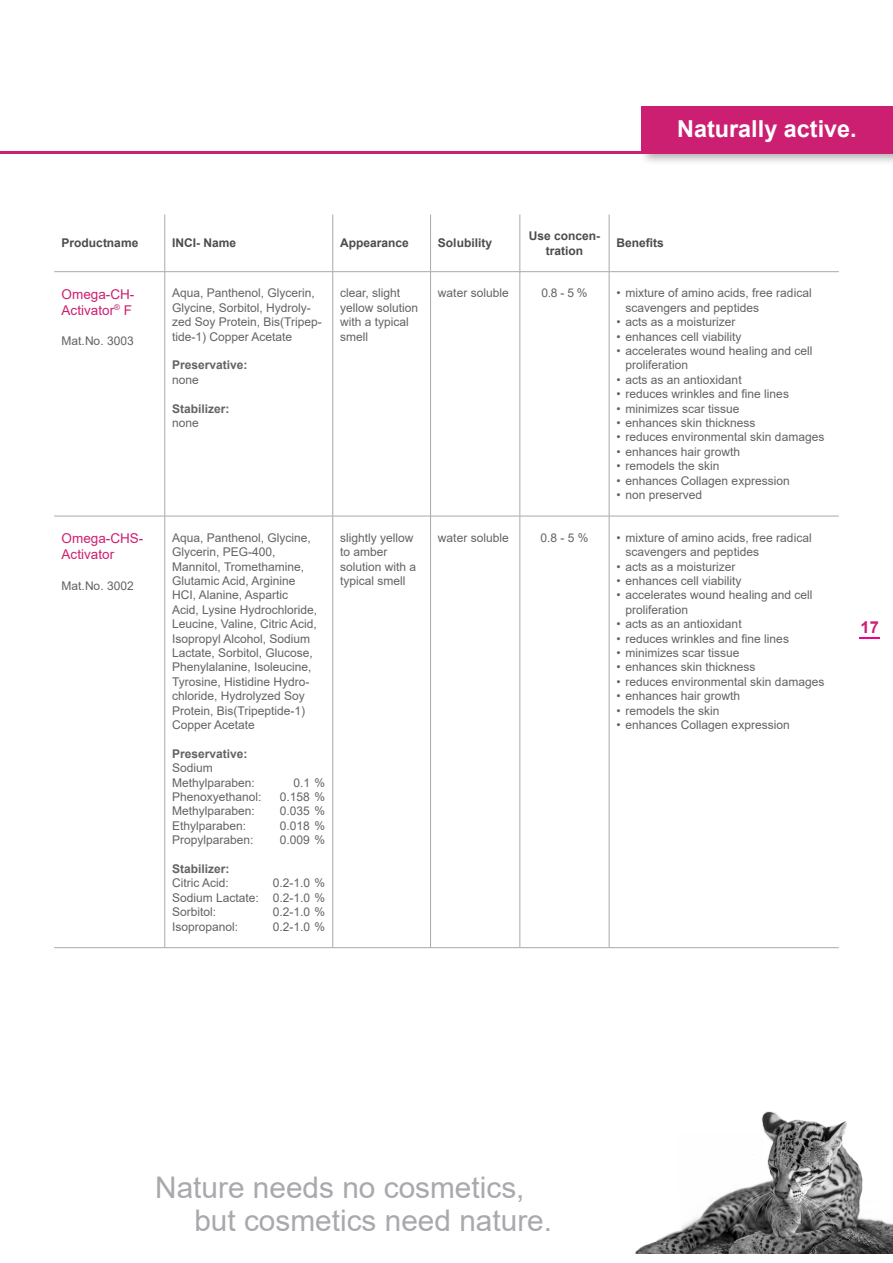
<style>
.page{position:relative;width:893px;height:1263px;background:#fff}
.page>*{position:absolute;margin:0;border:0;box-sizing:border-box;transform-origin:0 0}
.t1{font:29.85px/33px "Arial";color:#a8a9ad}
.t2{font:700 23.4px "Arial";color:#fff}
.t3{font:700 16.5px "Arial";color:#cd1f72}
.t4{font:13.5px "Arial";color:#cd1f72}
.t5{font:12px/14.4px "Arial";color:#636366}
.t6{font:700 12px/14.4px "Arial";color:#4b4c4d;text-align:center}
.t7{font:700 12px "Arial";color:#636366}
</style>
<div class="page">
<div style="left:639px;top:104px;width:254px;height:62px;background:#231f20;opacity:.34"></div>
<div style="left:641px;top:106px;width:252px;height:46px;background:#cd1f72"></div>
<hr style="left:0;top:151px;width:893px;height:3px;background:#cd1f72">
<svg style="left:859px;top:637px;width:21px;height:1px"></svg>
<hr style="left:332px;top:215px;width:1px;height:56px;background:#a8a9ad">
<hr style="left:430px;top:215px;width:1px;height:56px;background:#a8a9ad">
<hr style="left:520px;top:215px;width:1px;height:56px;background:#a8a9ad">
<hr style="left:609px;top:215px;width:1px;height:56px;background:#a8a9ad">
<hr style="left:332px;top:272px;width:1px;height:244px;background:#a8a9ad">
<hr style="left:430px;top:272px;width:1px;height:244px;background:#a8a9ad">
<hr style="left:520px;top:272px;width:1px;height:244px;background:#a8a9ad">
<hr style="left:609px;top:272px;width:1px;height:244px;background:#a8a9ad">
<hr style="left:332px;top:516px;width:1px;height:431px;background:#a8a9ad">
<hr style="left:430px;top:516px;width:1px;height:431px;background:#a8a9ad">
<hr style="left:520px;top:516px;width:1px;height:431px;background:#a8a9ad">
<hr style="left:609px;top:516px;width:1px;height:431px;background:#a8a9ad">
<hr style="left:54px;top:271px;width:111px;height:1px;background:#a8a9ad">
<hr style="left:165px;top:271px;width:168px;height:1px;background:#a8a9ad">
<hr style="left:333px;top:271px;width:98px;height:1px;background:#a8a9ad">
<hr style="left:431px;top:271px;width:89px;height:1px;background:#a8a9ad">
<hr style="left:520px;top:271px;width:89px;height:1px;background:#a8a9ad">
<hr style="left:609px;top:271px;width:230px;height:1px;background:#a8a9ad">
<hr style="left:54px;top:516px;width:111px;height:1px;background:#a8a9ad">
<hr style="left:165px;top:516px;width:168px;height:1px;background:#a8a9ad">
<hr style="left:333px;top:516px;width:98px;height:1px;background:#a8a9ad">
<hr style="left:431px;top:516px;width:89px;height:1px;background:#a8a9ad">
<hr style="left:520px;top:516px;width:89px;height:1px;background:#a8a9ad">
<hr style="left:609px;top:516px;width:230px;height:1px;background:#a8a9ad">
<hr style="left:54px;top:947px;width:111px;height:1px;background:#a8a9ad">
<hr style="left:165px;top:947px;width:168px;height:1px;background:#a8a9ad">
<hr style="left:333px;top:947px;width:98px;height:1px;background:#a8a9ad">
<hr style="left:431px;top:947px;width:89px;height:1px;background:#a8a9ad">
<hr style="left:520px;top:947px;width:89px;height:1px;background:#a8a9ad">
<hr style="left:609px;top:947px;width:230px;height:1px;background:#a8a9ad">
<hr style="left:165px;top:215px;width:1px;height:56px;background:#a8a9ad">
<hr style="left:165px;top:272px;width:1px;height:244px;background:#a8a9ad">
<hr style="left:165px;top:516px;width:1px;height:431px;background:#a8a9ad">
<img style="left:635px;top:1112px;width:258px;height:141px">
<h2 class="t2" style="left:677px;top:112px;width:181px">Naturally active.</h2>
<p class="t6" style="left:62px;top:236px;width:78px">Productname</p>
<p class="t6" style="left:172px;top:236px;width:66px">INCI- Name</p>
<p class="t6" style="left:340px;top:236px;width:70px">Appearance</p>
<p class="t6" style="left:438px;top:236px;width:56px">Solubility</p>
<p class="t6" style="left:529px;top:229px;width:73px">Use concen&shy;tration</p>
<p class="t6" style="left:617px;top:236px;width:49px">Benefits</p>
<p class="t4" style="left:62px;top:284px;width:74px">Omega-CH-</p>
<p class="t4" style="left:62px;top:301px;width:72px">Activator<sup>®</sup> F</p>
<p class="t5" style="left:62px;top:334px;width:74px">Mat.No. 3003</p>
<p class="t5" style="left:172px;top:286px;width:151px">Aqua, Panthenol, Glycerin,<br>Glycine, Sorbitol, Hydroly&shy;zed Soy Protein, Bis(Tripep&shy;tide-1) Copper Acetate</p>
<p class="t7" style="left:172px;top:357px;width:77px">Preservative:</p>
<p class="t5" style="left:172px;top:372px;width:28px">none</p>
<p class="t7" style="left:172px;top:400px;width:59px">Stabilizer:</p>
<p class="t5" style="left:172px;top:416px;width:28px">none</p>
<p class="t5" style="left:340px;top:286px;width:80px">clear, slight yellow solution with a typical smell</p>
<p class="t5" style="left:438px;top:286px;width:72px">water soluble</p>
<p class="t5" style="left:541px;top:286px;width:48px">0.8 - 5 %</p>
<p class="t5" style="left:626px;top:286px;width:188px;text-indent:-9px">• mixture of amino acids, free radical scavengers and peptides</p>
<p class="t5" style="left:617px;top:315px;width:121px">• acts as a moisturizer</p>
<p class="t5" style="left:617px;top:329px;width:127px">• enhances cell viability</p>
<p class="t5" style="left:626px;top:344px;width:188px;text-indent:-9px">• accelerates wound healing and cell proliferation</p>
<p class="t5" style="left:617px;top:372px;width:127px">• acts as an antioxidant</p>
<p class="t5" style="left:617px;top:387px;width:174px">• reduces wrinkles and fine lines</p>
<p class="t5" style="left:617px;top:401px;width:125px">• minimizes scar tissue</p>
<p class="t5" style="left:617px;top:416px;width:141px">• enhances skin thickness</p>
<p class="t5" style="left:617px;top:430px;width:209px">• reduces environmental skin damages</p>
<p class="t5" style="left:617px;top:444px;width:125px">• enhances hair growth</p>
<p class="t5" style="left:617px;top:459px;width:105px">• remodels the skin</p>
<p class="t5" style="left:617px;top:473px;width:175px">• enhances Collagen expression</p>
<p class="t5" style="left:617px;top:488px;width:87px">• non preserved</p>
<p class="t4" style="left:62px;top:529px;width:83px">Omega-CHS-</p>
<p class="t4" style="left:62px;top:545px;width:54px">Activator</p>
<p class="t5" style="left:62px;top:578px;width:74px">Mat.No. 3002</p>
<p class="t5" style="left:172px;top:530px;width:140px">Aqua, Panthenol, Glycine,</p>
<p class="t5" style="left:172px;top:545px;width:146px">Glycerin, PEG-400,<br>Mannitol, Tromethamine,<br>Glutamic Acid, Arginine<br>HCI, Alanine, Aspartic<br>Acid, Lysine Hydrochloride,<br>Leucine, Valine, Citric Acid,<br>Isopropyl Alcohol, Sodium<br>Lactate, Sorbitol, Glucose,<br>Phenylalanine, Isoleucine,<br>Tyrosine, Histidine Hydro&shy;chloride, Hydrolyzed Soy<br>Protein, Bis(Tripeptide-1)<br>Copper Acetate</p>
<p class="t7" style="left:172px;top:745px;width:77px">Preservative:</p>
<p class="t5" style="left:172px;top:761px;width:42px">Sodium</p>
<p class="t5" style="left:172px;top:775px;width:84px">Methylparaben:</p>
<p class="t5" style="left:293px;top:775px;width:33px">0.1 %</p>
<p class="t5" style="left:172px;top:789px;width:91px">Phenoxyethanol:</p>
<p class="t5" style="left:280px;top:789px;width:47px">0.158 %</p>
<p class="t5" style="left:172px;top:804px;width:84px">Methylparaben:</p>
<p class="t5" style="left:280px;top:804px;width:47px">0.035 %</p>
<p class="t5" style="left:172px;top:818px;width:76px">Ethylparaben:</p>
<p class="t5" style="left:280px;top:818px;width:47px">0.018 %</p>
<p class="t5" style="left:172px;top:833px;width:83px">Propylparaben:</p>
<p class="t5" style="left:280px;top:833px;width:47px">0.009 %</p>
<p class="t7" style="left:172px;top:860px;width:59px">Stabilizer:</p>
<p class="t5" style="left:172px;top:876px;width:58px">Citric Acid:</p>
<p class="t5" style="left:273px;top:876px;width:54px">0.2-1.0 %</p>
<p class="t5" style="left:172px;top:890px;width:155px">Sodium Lactate: 0.2-1.0 %</p>
<p class="t5" style="left:172px;top:905px;width:46px">Sorbitol:</p>
<p class="t5" style="left:273px;top:905px;width:54px">0.2-1.0 %</p>
<p class="t5" style="left:172px;top:919px;width:68px">Isopropanol:</p>
<p class="t5" style="left:273px;top:919px;width:54px">0.2-1.0 %</p>
<p class="t5" style="left:340px;top:530px;width:78px">slightly yellow to amber solution with a typical smell</p>
<p class="t5" style="left:438px;top:530px;width:72px">water soluble</p>
<p class="t5" style="left:540px;top:530px;width:50px">0.8 - 5 %</p>
<p class="t5" style="left:626px;top:530px;width:188px;text-indent:-9px">• mixture of amino acids, free radical scavengers and peptides</p>
<p class="t5" style="left:617px;top:559px;width:121px">• acts as a moisturizer</p>
<p class="t5" style="left:617px;top:573px;width:127px">• enhances cell viability</p>
<p class="t5" style="left:626px;top:588px;width:188px;text-indent:-9px">• accelerates wound healing and cell proliferation</p>
<p class="t5" style="left:617px;top:617px;width:127px">• acts as an antioxidant</p>
<p class="t5" style="left:617px;top:631px;width:174px">• reduces wrinkles and fine lines</p>
<p class="t5" style="left:617px;top:645px;width:125px">• minimizes scar tissue</p>
<p class="t5" style="left:617px;top:660px;width:141px">• enhances skin thickness</p>
<p class="t5" style="left:617px;top:674px;width:209px">• reduces environmental skin damages</p>
<p class="t5" style="left:617px;top:689px;width:125px">• enhances hair growth</p>
<p class="t5" style="left:617px;top:703px;width:105px">• remodels the skin</p>
<p class="t5" style="left:617px;top:717px;width:175px">• enhances Collagen expression</p>
<h3 class="t3" style="left:861px;top:616px;width:20px">17</h3>
<h1 class="t1" style="left:194px;top:1170px;width:359px;text-indent:-39px">Nature needs no cosmetics, but cosmetics need nature.</h1>
</div>
